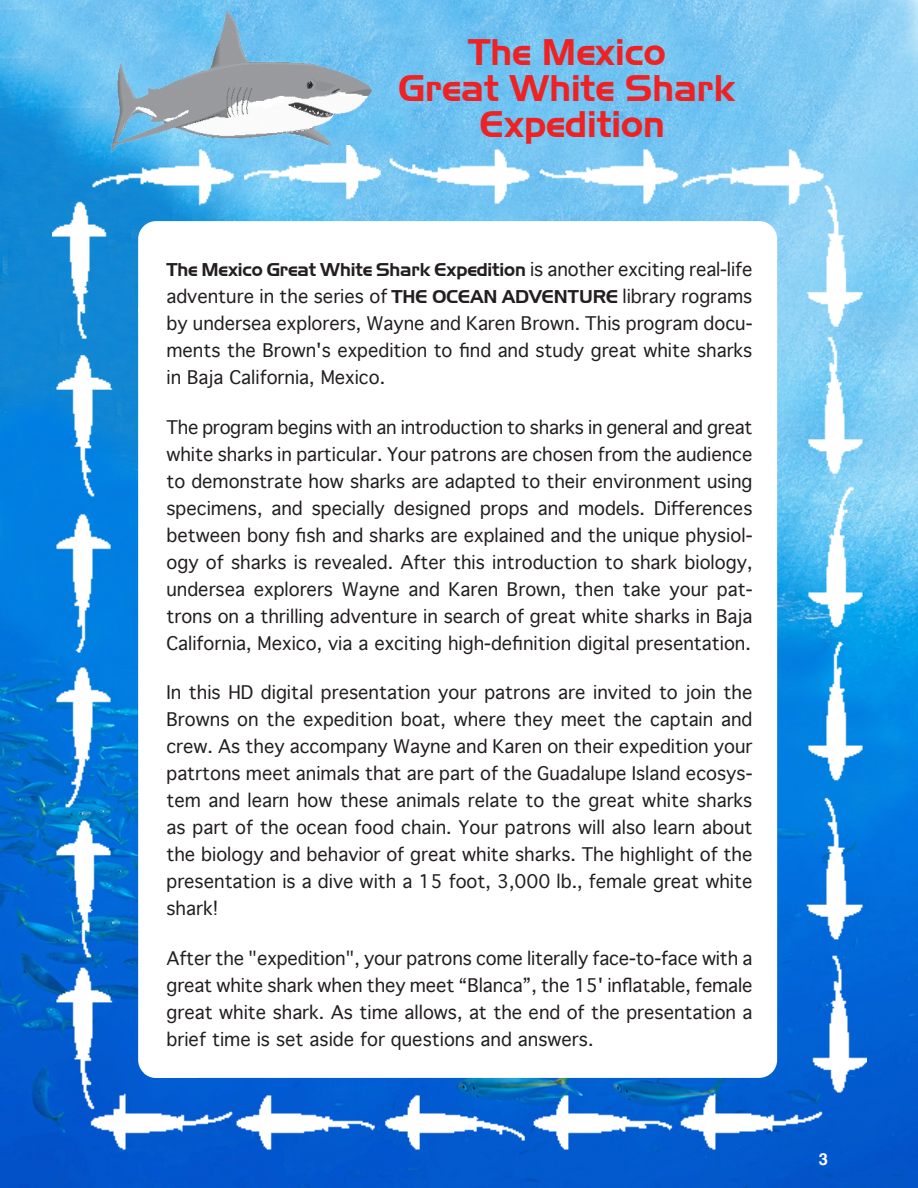
<style>
.page{position:relative;width:918px;height:1188px;background:#fff}
.page>*{position:absolute;margin:0;border:0;box-sizing:border-box;transform-origin:0 0}
.t1{font:36px "Aero Regular SWFTE";color:#ee2123}
.t2{font:18px/27px "Geneva";color:#231f20;text-align:justify}
.t3{font:700 16.5px "Helvetica";color:#fff}
.s1{font-family:"Aero Regular SWFTE"}
</style>
<div class="page">
<img style="left:0;top:0;width:918px;height:1188px">
<img style="left:52px;top:146px;width:815px;height:1008px">
<img style="left:50px;top:138px;width:1px;height:1007px">
<img style="left:138px;top:221px;width:639px;height:857px">
<img style="left:111px;top:11px;width:260px;height:142px">
<p class="t1" style="left:468px;top:30px;width:199px">The Mexico</p>
<p class="t1" style="left:399px;top:66px;width:338px">Great White Shark</p>
<p class="t1" style="left:480px;top:102px;width:186px">Expedition</p>
<p class="t2" style="left:166px;top:257px;width:588px"><span class="s1">The Mexico Great White Shark Expedition</span> is another exciting real-life adventure in the series of <span class="s1">THE OCEAN ADVENTURE</span> library rograms by undersea explorers, Wayne and Karen Brown. This program docu&shy;ments the Brown's expedition to find and study great white sharks in Baja California, Mexico.</p>
<p class="t2" style="left:166px;top:414px;width:588px">The program begins with an introduction to sharks in general and great white sharks in particular. Your patrons are chosen from the audience to demonstrate how sharks are adapted to their environment using specimens, and specially designed props and models. Differences between bony fish and sharks are explained and the unique physiol&shy;ogy of sharks is revealed. After this introduction to shark biology, undersea explorers Wayne and Karen Brown, then take your pat&shy;trons on a thrilling adventure in search of great white sharks in Baja California, Mexico, via a exciting high-definition digital presentation.</p>
<p class="t2" style="left:166px;top:680px;width:588px">In this HD digital presentation your patrons are invited to join the Browns on the expedition boat, where they meet the captain and crew. As they accompany Wayne and Karen on their expedition your patrtons meet animals that are part of the Guadalupe Island ecosys&shy;tem and learn how these animals relate to the great white sharks as part of the ocean food chain. Your patrons will also learn about the biology and behavior of great white sharks. The highlight of the presentation is a dive with a 15 foot, 3,000 lb., female great white shark!</p>
<p class="t2" style="left:166px;top:945px;width:588px">After the "expedition", your patrons come literally face-to-face with a great white shark when they meet “Blanca”, the 15' inflatable, female great white shark. As time allows, at the end of the presentation a brief time is set aside for questions and answers.</p>
<p class="t3" style="left:819px;top:1146px;width:11px">3</p>
</div>
